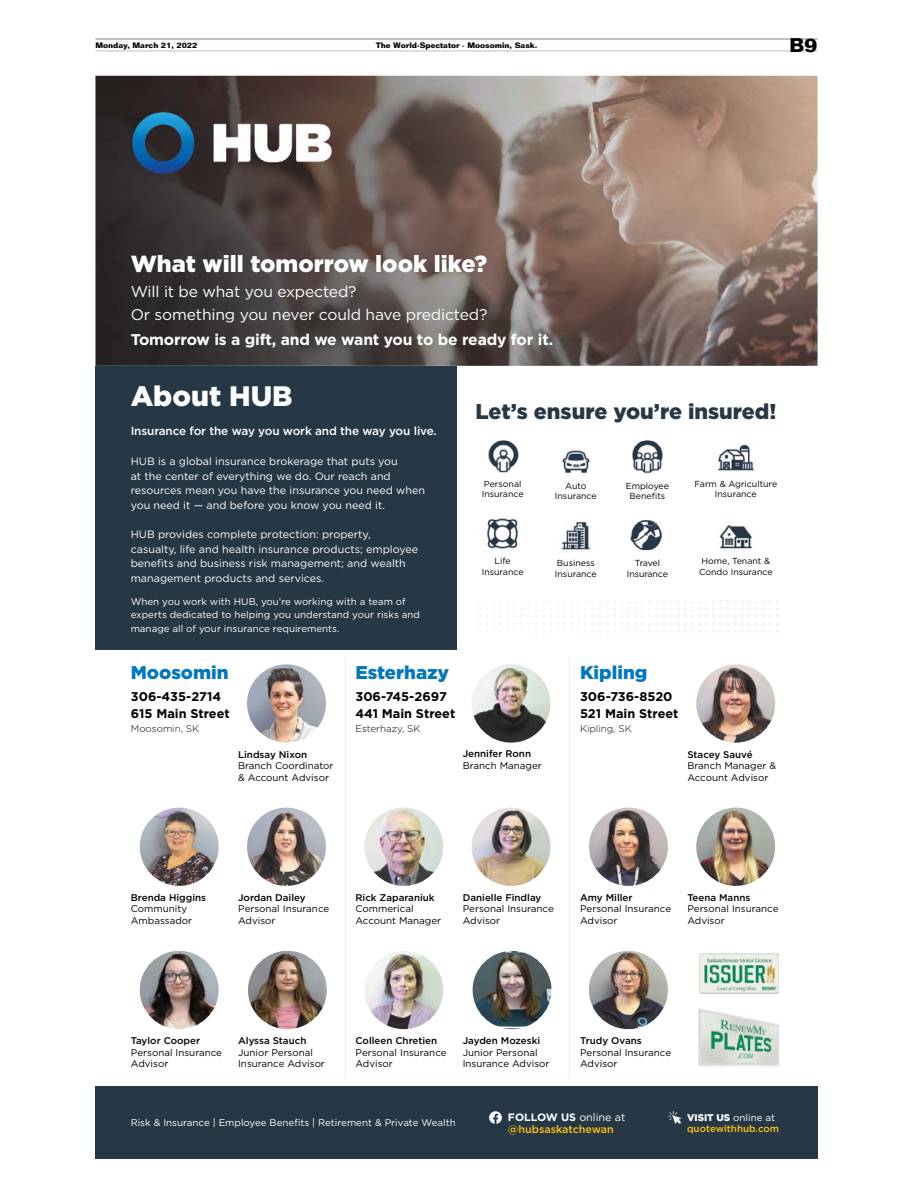
<style>
.page{position:relative;width:918px;height:1188px;background:#fff}
.page>*{position:absolute;margin:0;border:0;box-sizing:border-box;transform-origin:0 0}
.t1{font:900 28.2px "Gotham";color:#fff}
.t2{font:900 23.25px "Gotham";color:#fff}
.t3{font:900 21.3px "Gotham";color:#263746}
.t4{font:700 19.35px "Folio";color:#000}
.t5{font:900 18.45px "Gotham";color:#0077c0}
.t6{font:15.45px/22.5px "Gotham";letter-spacing:-.01em;color:#fff}
.t7{font:700 15.45px "Gotham";letter-spacing:-.01em;color:#fff}
.t8{font:700 12.6px/16.5px "Gotham";color:#000}
.t9{font:500 11.7px "Gotham";letter-spacing:-.01em;color:#fff}
.t10{font:10.65px/14.5px "Gotham";color:#fff}
.t11{font:500 10.65px/11.7px "Gotham";color:#ffc20e}
.t12{font:9.75px/11.7px "Gotham";color:#000}
.t13{font:9.75px/13.6px "Gotham";color:#fff}
.t14{font:500 9.75px "Gotham";color:#000}
.t15{font:300 9.75px "Gotham";color:#000}
.t16{font:500 9.75px/10.8px "Gotham";color:#ffc20e}
.t17{font:8.7px/10.5px "Gotham";color:#000;text-align:center}
.t18{font:700 7.8px "Folio";color:#000}
.s1{font-weight:700;color:#fff}
.s2{font-weight:400;color:#fff}
.s3{font-weight:900;color:#fff}
</style>
<div class="page">
<hr style="left:95px;top:38px;width:723px;height:2px;background:#bcbec0">
<hr style="left:95px;top:50px;width:723px;height:1px;background:#bcbec0">
<img style="left:95px;top:76px;width:723px;height:290px">
<div style="left:95px;top:1086px;width:723px;height:73px;background:#263746"></div>
<div style="left:95px;top:366px;width:362px;height:284px;background:#263746"></div>
<img style="left:562px;top:521px;width:28px;height:29px">
<img style="left:632px;top:439px;width:31px;height:35px">
<img style="left:562px;top:450px;width:28px;height:23px">
<img style="left:717px;top:525px;width:36px;height:24px">
<img style="left:488px;top:440px;width:31px;height:33px">
<img style="left:486px;top:518px;width:32px;height:31px">
<img style="left:718px;top:444px;width:37px;height:27px">
<img style="left:631px;top:520px;width:30px;height:30px">
<svg style="left:489px;top:1111px;width:13px;height:13px"></svg>
<img style="left:698px;top:1008px;width:82px;height:59px">
<img style="left:699px;top:954px;width:79px;height:40px">
<img style="left:131px;top:111px;width:203px;height:64px">
<svg style="left:668px;top:1111px;width:13px;height:13px"></svg>
<img style="left:140px;top:808px;width:79px;height:78px;border-radius:50%">
<img style="left:247px;top:808px;width:79px;height:78px;border-radius:50%">
<img style="left:140px;top:951px;width:79px;height:78px;border-radius:50%">
<img style="left:248px;top:951px;width:79px;height:78px;border-radius:50%">
<img style="left:247px;top:664px;width:79px;height:79px;border-radius:50%">
<hr style="left:345px;top:657px;width:1px;height:422px;background:#ebebec">
<img style="left:364px;top:808px;width:79px;height:78px;border-radius:50%">
<img style="left:472px;top:808px;width:79px;height:78px;border-radius:50%">
<img style="left:364px;top:951px;width:79px;height:78px;border-radius:50%">
<img style="left:473px;top:951px;width:79px;height:78px;border-radius:50%">
<img style="left:472px;top:664px;width:79px;height:79px;border-radius:50%">
<hr style="left:569px;top:657px;width:1px;height:422px;background:#ebebec">
<img style="left:589px;top:808px;width:79px;height:78px;border-radius:50%">
<img style="left:696px;top:808px;width:79px;height:78px;border-radius:50%">
<img style="left:589px;top:951px;width:79px;height:78px;border-radius:50%">
<img style="left:696px;top:664px;width:79px;height:79px;border-radius:50%">
<svg style="left:478px;top:600px;width:301px;height:32px"></svg>
<p class="t18" style="left:95px;top:42px;width:103px">Monday, March 21, 2022</p>
<p class="t18" style="left:376px;top:42px;width:163px">The World-Spectator - Moosomin, Sask.</p>
<h3 class="t4" style="left:790px;top:38px;width:30px">B9</h3>
<h2 class="t2" style="left:131px;top:254px;width:358px">What will tomorrow look like?</h2>
<h3 class="t6" style="left:131px;top:282px;width:358px">Will it be what you expected?<br>Or something you never could have predicted?</h3>
<h3 class="t7" style="left:131px;top:334px;width:424px">Tomorrow is a gift, and we want you to be ready for it.</h3>
<h1 class="t1" style="left:131px;top:384px;width:163px">About HUB</h1>
<p class="t9" style="left:131px;top:425px;width:308px">Insurance for the way you work and the way you live.</p>
<p class="t10" style="left:131px;top:455px;width:296px">HUB is a global insurance brokerage that puts you<br>at the center of everything we do. Our reach and resources mean you have the insurance you need when you need it — and before you know you need it.</p>
<p class="t10" style="left:131px;top:528px;width:289px">HUB provides complete protection: property, casualty, life and health insurance products; employee benefits and business risk management; and wealth management products and services.</p>
<p class="t13" style="left:131px;top:595px;width:291px">When you work with HUB, you’re working with a team of experts dedicated to helping you understand your risks and manage all of your insurance requirements.</p>
<h3 class="t3" style="left:475px;top:402px;width:303px">Let’s ensure you’re insured!</h3>
<p class="t17" style="left:482px;top:479px;width:43px;text-align:left">Personal<br>Insurance</p>
<p class="t17" style="left:555px;top:481px;width:43px">Auto<br>Insurance</p>
<p class="t17" style="left:626px;top:481px;width:45px">Employee<br>Benefits</p>
<p class="t17" style="left:694px;top:479px;width:84px">Farm &amp; Agriculture<br>Insurance</p>
<p class="t17" style="left:482px;top:557px;width:43px">Life<br>Insurance</p>
<p class="t17" style="left:555px;top:559px;width:43px;text-align:left">Business<br>Insurance</p>
<p class="t17" style="left:627px;top:558px;width:43px">Travel<br>Insurance</p>
<p class="t17" style="left:699px;top:557px;width:75px;text-align:left">Home, Tenant &amp;<br>Condo Insurance</p>
<h3 class="t5" style="left:131px;top:665px;width:99px">Moosomin</h3>
<p class="t8" style="left:131px;top:690px;width:101px">306-435-2714<br>615 Main Street</p>
<p class="t15" style="left:131px;top:723px;width:70px">Moosomin, SK</p>
<p class="t14" style="left:238px;top:750px;width:71px">Lindsay Nixon</p>
<p class="t12" style="left:238px;top:761px;width:97px">Branch Coordinator &amp; Account Advisor</p>
<h3 class="t5" style="left:355px;top:665px;width:95px">Esterhazy</h3>
<p class="t8" style="left:355px;top:690px;width:101px">306-745-2697<br>441 Main Street</p>
<p class="t15" style="left:355px;top:723px;width:67px">Esterhazy, SK</p>
<p class="t14" style="left:463px;top:750px;width:70px">Jennifer Ronn</p>
<p class="t12" style="left:463px;top:760px;width:81px">Branch Manager</p>
<h3 class="t5" style="left:580px;top:665px;width:69px">Kipling</h3>
<p class="t8" style="left:580px;top:690px;width:100px">306-736-8520<br>521 Main Street</p>
<p class="t15" style="left:580px;top:723px;width:53px">Kipling, SK</p>
<p class="t14" style="left:687px;top:750px;width:67px">Stacey Sauvé</p>
<p class="t12" style="left:687px;top:761px;width:90px">Branch Manager &amp;<br>Account Advisor</p>
<p class="t14" style="left:131px;top:893px;width:77px">Brenda Higgins</p>
<p class="t12" style="left:131px;top:904px;width:63px">Community<br>Ambassador</p>
<p class="t14" style="left:238px;top:893px;width:69px">Jordan Dailey</p>
<p class="t12" style="left:238px;top:904px;width:93px">Personal Insurance<br>Advisor</p>
<p class="t14" style="left:355px;top:893px;width:81px">Rick Zaparaniuk</p>
<p class="t12" style="left:355px;top:904px;width:87px">Commerical<br>Account Manager</p>
<p class="t14" style="left:463px;top:893px;width:80px">Danielle Findlay</p>
<p class="t12" style="left:463px;top:904px;width:93px">Personal Insurance<br>Advisor</p>
<p class="t14" style="left:580px;top:893px;width:54px">Amy Miller</p>
<p class="t12" style="left:580px;top:904px;width:93px">Personal Insurance<br>Advisor</p>
<p class="t14" style="left:687px;top:893px;width:65px">Teena Manns</p>
<p class="t12" style="left:687px;top:904px;width:93px">Personal Insurance<br>Advisor</p>
<p class="t14" style="left:131px;top:1036px;width:71px">Taylor Cooper</p>
<p class="t12" style="left:131px;top:1047px;width:93px">Personal Insurance<br>Advisor</p>
<p class="t14" style="left:238px;top:1036px;width:70px">Alyssa Stauch</p>
<p class="t12" style="left:238px;top:1047px;width:88px">Junior Personal<br>Insurance Advisor</p>
<p class="t14" style="left:355px;top:1036px;width:83px">Colleen Chretien</p>
<p class="t12" style="left:355px;top:1047px;width:93px">Personal Insurance<br>Advisor</p>
<p class="t14" style="left:463px;top:1036px;width:79px">Jayden Mozeski</p>
<p class="t12" style="left:463px;top:1047px;width:88px">Junior Personal<br>Insurance Advisor</p>
<p class="t14" style="left:580px;top:1036px;width:63px">Trudy Ovans</p>
<p class="t12" style="left:580px;top:1047px;width:93px">Personal Insurance<br>Advisor</p>
<p class="t11" style="left:508px;top:1112px;width:119px"><span class="s1">FOLLOW US</span> <span class="s2">online at </span>@hubsaskatchewan</p>
<p class="t13" style="left:131px;top:1117px;width:327px">Risk &amp; Insurance | Employee Benefits | Retirement &amp; Private Wealth</p>
<p class="t16" style="left:687px;top:1113px;width:94px"><span class="s3">VISIT US</span> <span class="s2">online at </span>quotewithhub.com</p>
</div>
